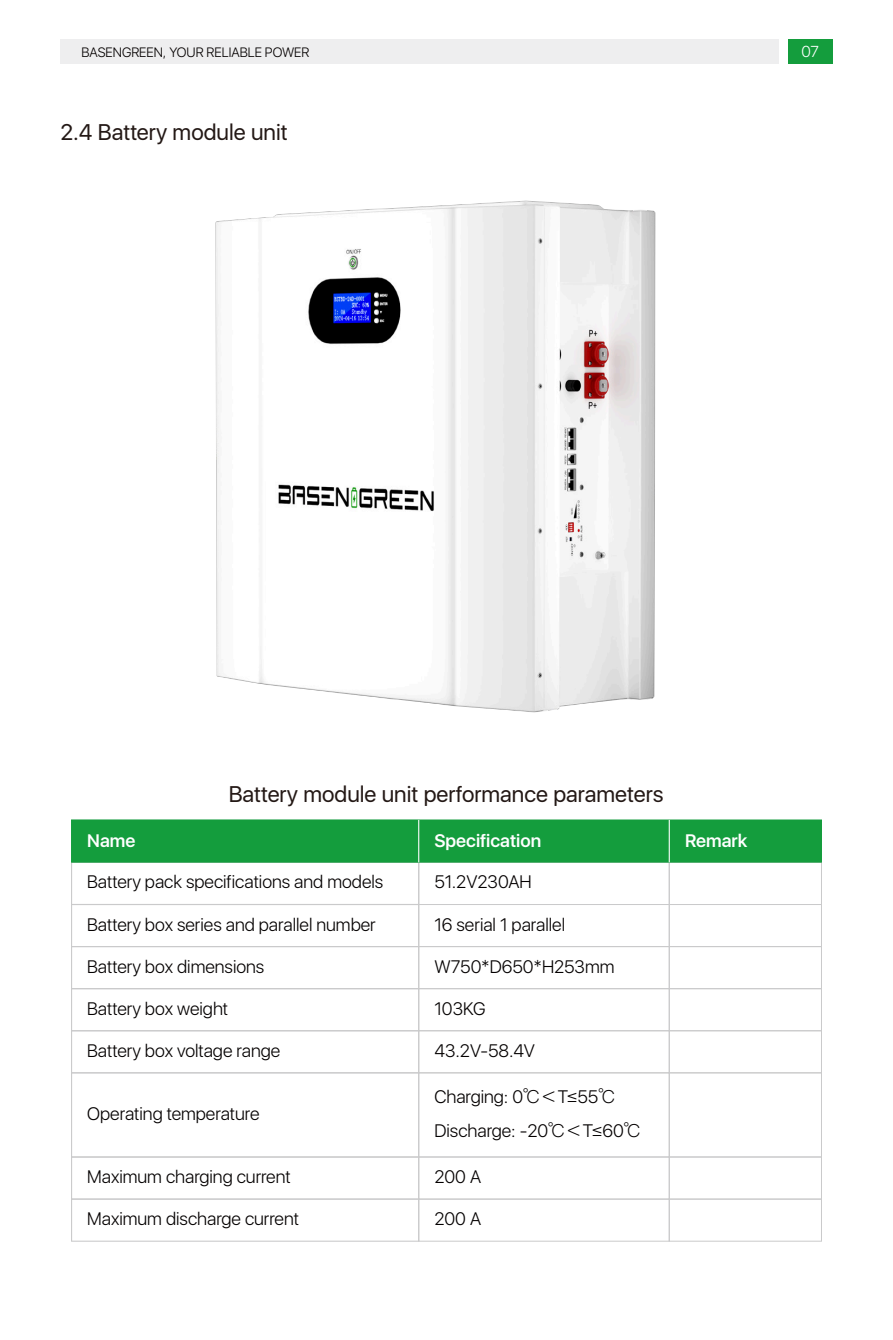
<style>
.page{position:relative;width:893px;height:1340px;background:#fff}
.page>*{position:absolute;margin:0;border:0;box-sizing:border-box;transform-origin:0 0}
.t1{font:22.5px "San Francisco";color:#231815}
.t2{font:300 18px/33.8px "San Francisco";color:#040000}
.t3{font:600 18px "San Francisco";color:#fff}
.t4{font:300 15.75px "San Francisco";color:#fff}
.t5{font:300 13.5px "San Francisco";color:#040000}
.s1{font-family:"Ping Fang SC Regular";font-weight:400}
</style>
<div class="page">
<div style="left:71px;top:861px;width:348px;height:44px;border:1px solid #cacacb"></div>
<div style="left:71px;top:904px;width:348px;height:43px;border:1px solid #cacacb"></div>
<div style="left:71px;top:946px;width:348px;height:43px;border:1px solid #cacacb"></div>
<div style="left:71px;top:988px;width:348px;height:43px;border:1px solid #cacacb"></div>
<div style="left:71px;top:1030px;width:348px;height:43px;border:1px solid #cacacb"></div>
<div style="left:71px;top:1198px;width:348px;height:43px;border:1px solid #cacacb"></div>
<div style="left:418px;top:862px;width:252px;height:43px;border:1px solid #cacacb"></div>
<div style="left:418px;top:904px;width:252px;height:43px;border:1px solid #cacacb"></div>
<div style="left:418px;top:946px;width:252px;height:43px;border:1px solid #cacacb"></div>
<div style="left:418px;top:988px;width:252px;height:43px;border:1px solid #cacacb"></div>
<div style="left:418px;top:1030px;width:252px;height:43px;border:1px solid #cacacb"></div>
<div style="left:418px;top:1156px;width:252px;height:43px;border:1px solid #cacacb"></div>
<div style="left:418px;top:1198px;width:252px;height:43px;border:1px solid #cacacb"></div>
<div style="left:669px;top:862px;width:153px;height:42px;border:1px solid #cacacb"></div>
<div style="left:669px;top:819px;width:153px;height:43px;background:#149d3d"></div>
<div style="left:418px;top:819px;width:252px;height:43px;background:#149d3d"></div>
<div style="left:71px;top:819px;width:348px;height:43px;background:#149d3d"></div>
<hr style="left:418px;top:819px;width:1px;height:43px;background:#fff">
<hr style="left:669px;top:819px;width:1px;height:43px;background:#fff">
<div style="left:669px;top:904px;width:153px;height:43px;border:1px solid #cacacb"></div>
<div style="left:669px;top:946px;width:153px;height:43px;border:1px solid #cacacb"></div>
<div style="left:669px;top:988px;width:153px;height:43px;border:1px solid #cacacb"></div>
<div style="left:669px;top:1030px;width:153px;height:43px;border:1px solid #cacacb"></div>
<svg style="left:71px;top:1071px;width:751px;height:87px"></svg>
<div style="left:669px;top:1156px;width:153px;height:43px;border:1px solid #cacacb"></div>
<div style="left:669px;top:1198px;width:153px;height:43px;border:1px solid #cacacb"></div>
<div style="left:60px;top:39px;width:719px;height:25px;background:#eeeeef"></div>
<div style="left:788px;top:39px;width:44px;height:25px;background:#149d3d"></div>
<img style="left:71px;top:54px;width:762px;height:800px">
<p class="t5" style="left:81px;top:43px;width:229px">BASENGREEN, YOUR RELIABLE POWER</p>
<p class="t4" style="left:801px;top:41px;width:19px">07</p>
<p class="t1" style="left:60px;top:117px;width:229px">2.4 Battery module unit</p>
<p class="t1" style="left:229px;top:778px;width:436px">Battery module unit performance parameters</p>
<p class="t3" style="left:87px;top:828px;width:50px">Name</p>
<p class="t3" style="left:434px;top:828px;width:108px">Specification</p>
<p class="t3" style="left:685px;top:828px;width:64px">Remark</p>
<p class="t2" style="left:87px;top:866px;width:298px">Battery pack specifications and models</p>
<p class="t2" style="left:87px;top:908px;width:290px">Battery box series and parallel number</p>
<p class="t2" style="left:87px;top:950px;width:179px">Battery box dimensions</p>
<p class="t2" style="left:87px;top:992px;width:142px">Battery box weight</p>
<p class="t2" style="left:87px;top:1034px;width:195px">Battery box voltage range</p>
<p class="t2" style="left:87px;top:1097px;width:174px">Operating temperature</p>
<p class="t2" style="left:87px;top:1160px;width:205px">Maximum charging current</p>
<p class="t2" style="left:87px;top:1202px;width:213px">Maximum discharge current</p>
<p class="t2" style="left:434px;top:866px;width:99px">51.2V230AH</p>
<p class="t2" style="left:434px;top:908px;width:132px">16 serial 1 parallel</p>
<p class="t2" style="left:434px;top:950px;width:182px">W750*D650*H253mm</p>
<p class="t2" style="left:434px;top:992px;width:53px">103KG</p>
<p class="t2" style="left:434px;top:1034px;width:102px">43.2V-58.4V</p>
<p class="t2" style="left:434px;top:1081px;width:208px">Charging: 0<span class="s1">℃＜</span>T≤55<span class="s1">℃<br></span>Discharge: -20<span class="s1">℃＜</span>T≤60<span class="s1">℃</span></p>
<p class="t2" style="left:434px;top:1160px;width:48px">200 A</p>
<p class="t2" style="left:434px;top:1202px;width:48px">200 A</p>
</div>
